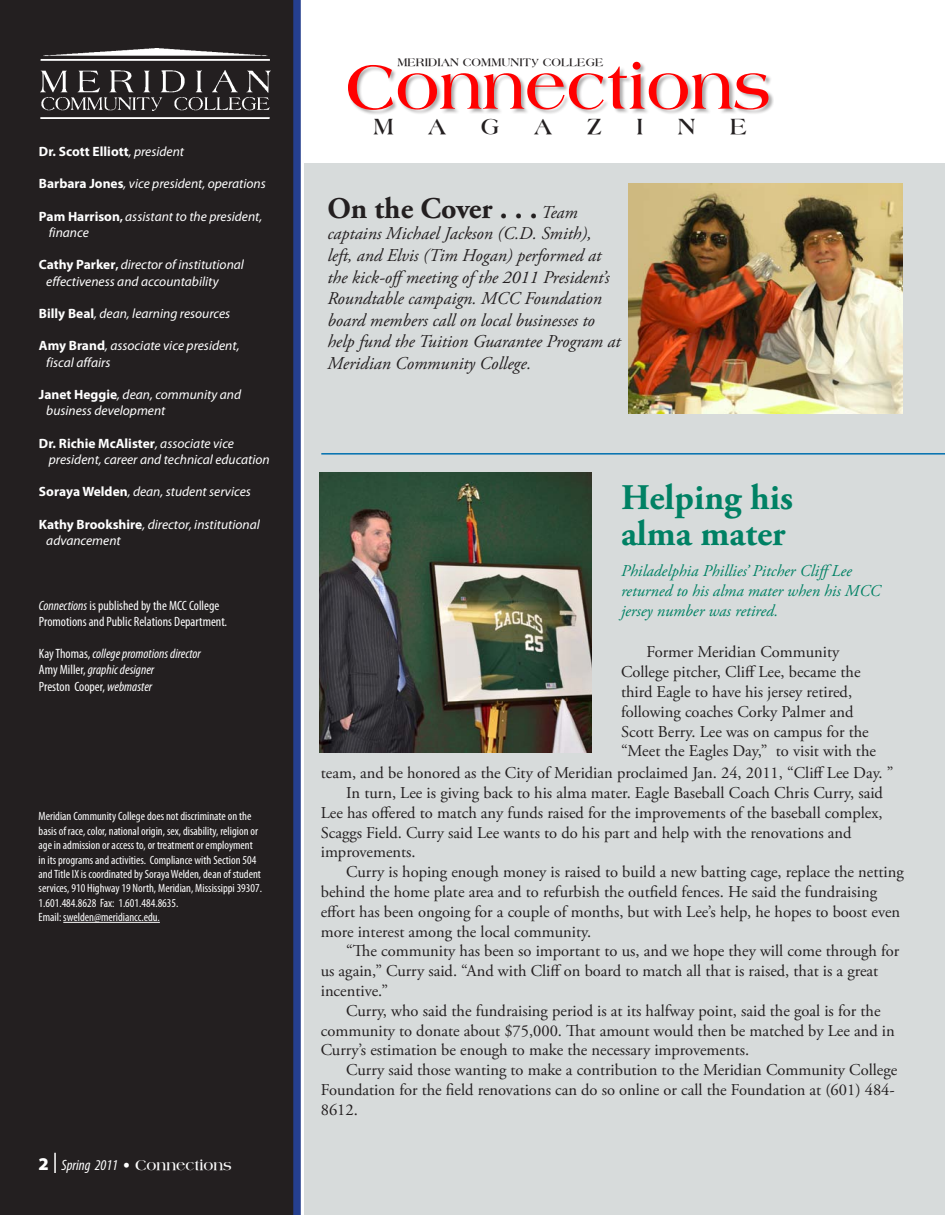
<style>
.page{position:relative;width:945px;height:1215px;background:#fff}
.page>*{position:absolute;margin:0;border:0;box-sizing:border-box;transform-origin:0 0}
.t1{font:700 66.15px "Americana";color:#f00}
.t2{font:700 36px/36px "Adobe Garamond Pro";color:#008164}
.t3{font:700 30px "Adobe Garamond Pro";color:#231f20}
.t4{font:700 23.1px "Americana";color:#231f20}
.t5{font:italic 18px/21.6px "Adobe Garamond Pro";color:#231f20}
.t6{font:16.5px/19.8px "Adobe Garamond Pro";color:#231f20}
.t7{font:italic 16.5px/19.8px "Adobe Garamond Pro";color:#008164}
.t8{font:700 15px "Americana";color:#fff}
.t9{font:italic 13.5px/16.2px "Myriad Pro";color:#fff}
.t10{font:italic condensed 13.5px/16.2px "Myriad Pro";color:#fff}
.t11{font:condensed 13.5px/16.2px "Myriad Pro";color:#fff}
.t12{font:700 13.5px "Myriad Pro";color:#fff}
.t13{font:condensed 12px/14.4px "Myriad Pro";color:#fff}
.t14{font:700 11.55px "Americana";letter-spacing:.01em;color:#231f20}
.s1{font-weight:400;font-style:italic}
.s2{font-weight:700;font-style:normal}
.s3{font-weight:700;font-style:normal;font-stretch:condensed}
.s4{font-style:italic}
.s5{font-style:normal}
.s6{font-family:"Myriad Pro";font-weight:900;font-size:18px}
.s7{font-family:"Myriad Pro";font-weight:400;font-style:italic;font-stretch:condensed}
.s8{font-weight:400}
.s9{font-weight:400;font-style:italic;font-size:18px}
</style>
<div class="page">
<div style="left:0;top:0;width:294px;height:1215px;background:#231f20"></div>
<div style="left:304px;top:164px;width:641px;height:1051px;background:#d7dbdb"></div>
<div style="left:348px;top:62px;width:426px;height:54px;background:#231f20;opacity:.37"></div>
<div style="left:293px;top:0;width:8px;height:1215px;background:#253f8e"></div>
<hr style="left:63px;top:922px;width:97px;height:1px;background:#fff">
<img style="left:40px;top:49px;width:230px;height:70px">
<hr style="left:54px;top:1153px;width:2px;height:20px;background:#fff">
<img style="left:628px;top:183px;width:274px;height:230px">
<img style="left:319px;top:472px;width:272px;height:280px">
<hr style="left:321px;top:453px;width:624px;height:2px;background:#0070af">
<p class="t12" style="left:39px;top:143px;width:147px">Dr. Scott Elliott<span class="s1">, president</span></p>
<p class="t9" style="left:39px;top:176px;width:228px"><span class="s2">Barbara Jones</span>, vice president, operations</p>
<p class="t9" style="left:49px;top:208px;width:215px;text-indent:-10px"><span class="s2">Pam Harrison</span><span class="s3">,</span> assistant to the president, finance</p>
<p class="t9" style="left:46px;top:257px;width:199px;text-indent:-7px"><span class="s2">Cathy Parker</span><span class="s3">,</span> director of institutional effectiveness and accountability</p>
<p class="t9" style="left:39px;top:305px;width:193px"><span class="s2">Billy Beal</span>, dean, learning resources</p>
<p class="t9" style="left:46px;top:338px;width:195px;text-indent:-7px"><span class="s2">Amy Brand</span>, associate vice president, fiscal affairs</p>
<p class="t9" style="left:46px;top:386px;width:196px;text-indent:-7px"><span class="s2">Janet Heggie</span>, dean, community and business development</p>
<p class="t9" style="left:49px;top:435px;width:223px;text-indent:-10px"><span class="s2">Dr. Richie McAlister</span>, associate vice president, career and technical education</p>
<p class="t9" style="left:39px;top:483px;width:214px"><span class="s2">Soraya Welden</span>, dean, student services</p>
<p class="t9" style="left:46px;top:516px;width:215px;text-indent:-7px"><span class="s2">Kathy Brookshire</span>, director, institutional advancement</p>
<p class="t11" style="left:39px;top:597px;width:190px"><span class="s4">Connections</span> is published by the MCC College<br>Promotions and Public Relations Department.</p>
<p class="t10" style="left:39px;top:646px;width:163px"><span class="s5">Kay Thomas,</span> college promotions director<br><span class="s5">Amy Miller,</span> graphic designer<br><span class="s5">Preston Cooper,</span> webmaster</p>
<p class="t13" style="left:39px;top:809px;width:225px">Meridian Community College does not discriminate on the basis of race, color, national origin, sex, disability, religion or age in admission or access to, or treatment or employment in its programs and activities. Compliance with Section 504 and Title IX is coordinated by Soraya Welden, dean of student services, 910 Highway 19 North, Meridian, Mississippi 39307.<br>1.601.484.8628 Fax: 1.601.484.8635.<br>Email: swelden@meridiancc.edu.</p>
<p class="t8" style="left:39px;top:1156px;width:195px"><span class="s6">2</span> <span class="s7">Spring 2011</span> <span class="s8">•</span> CONNECTIONS</p>
<p class="t14" style="left:397px;top:56px;width:208px">MERIDIAN C OMMUNITY C OLLEGE</p>
<h1 class="t1" style="left:345px;top:49px;width:427px">CONNECTIONS</h1>
<h3 class="t4" style="left:373px;top:113px;width:22px">M</h3>
<h3 class="t4" style="left:428px;top:113px;width:19px">A</h3>
<h3 class="t4" style="left:481px;top:113px;width:20px">G</h3>
<h3 class="t4" style="left:534px;top:113px;width:19px">A</h3>
<h3 class="t4" style="left:587px;top:113px;width:16px">Z</h3>
<h3 class="t4" style="left:636px;top:113px;width:8px">I</h3>
<h3 class="t4" style="left:678px;top:113px;width:19px">N</h3>
<h3 class="t4" style="left:730px;top:113px;width:18px">E</h3>
<h3 class="t3" style="left:327px;top:191px;width:252px">On the Cover . . . <span class="s9">Team</span></h3>
<p class="t5" style="left:327px;top:223px;width:295px">captains Michael Jackson (C.D. Smith), left, and Elvis (Tim Hogan) performed at the kick-offmeeting of the 2011 President’s Roundtable campaign. MCC Foundation board members call on local businesses to help fund the Tuition Guarantee Program at Meridian Community College.</p>
<h2 class="t2" style="left:621px;top:480px;width:173px">Helping his alma mater</h2>
<p class="t7" style="left:621px;top:562px;width:261px">Philadelphia Phillies’ Pitcher CliffLee returned to his alma mater when his MCC jersey number was retired.</p>
<p class="t6" style="left:621px;top:643px;width:257px;text-indent:25px">Former Meridian Community College pitcher, Cliff Lee, became the third Eagle to have his jersey retired, following coaches Corky Palmer and Scott Berry. Lee was on campus for the “Meet the Eagles Day,” to visit with the</p>
<p class="t6" style="left:321px;top:764px;width:574px">team, and be honored as the City of Meridian proclaimed Jan. 24, 2011, “Cliff Lee Day. ”</p>
<p class="t6" style="left:346px;top:783px;width:538px">In turn, Lee is giving back to his alma mater. Eagle Baseball Coach Chris Curry, said</p>
<p class="t6" style="left:321px;top:803px;width:563px">Lee has offered to match any funds raised for the improvements of the baseball complex,</p>
<p class="t6" style="left:321px;top:823px;width:532px">Scaggs Field. Curry said Lee wants to do his part and help with the renovations and</p>
<p class="t6" style="left:321px;top:843px;width:96px">improvements.</p>
<p class="t6" style="left:346px;top:863px;width:559px">Curry is hoping enough money is raised to build a new batting cage, replace the netting</p>
<p class="t6" style="left:321px;top:882px;width:558px">behind the home plate area and to refurbish the outfield fences. He said the fundraising</p>
<p class="t6" style="left:321px;top:902px;width:581px">effort has been ongoing for a couple of months, but with Lee’s help, he hopes to boost even</p>
<p class="t6" style="left:321px;top:922px;width:272px">more interest among the local community.</p>
<p class="t6" style="left:346px;top:942px;width:555px">“The community has been so important to us, and we hope they will come through for</p>
<p class="t6" style="left:321px;top:962px;width:559px">us again,” Curry said. “And with Cliff on board to match all that is raised, that is a great</p>
<p class="t6" style="left:321px;top:981px;width:69px">incentive.”</p>
<p class="t6" style="left:346px;top:1001px;width:536px">Curry, who said the fundraising period is at its halfway point, said the goal is for the</p>
<p class="t6" style="left:321px;top:1021px;width:576px">community to donate about $75,000. That amount would then be matched by Lee and in</p>
<p class="t6" style="left:321px;top:1041px;width:430px">Curry’s estimation be enough to make the necessary improvements.</p>
<p class="t6" style="left:346px;top:1061px;width:553px">Curry said those wanting to make a contribution to the Meridian Community College</p>
<p class="t6" style="left:321px;top:1080px;width:576px">Foundation for the field renovations can do so online or call the Foundation at (601) 484-</p>
<p class="t6" style="left:321px;top:1100px;width:39px">8612.</p>
</div>
